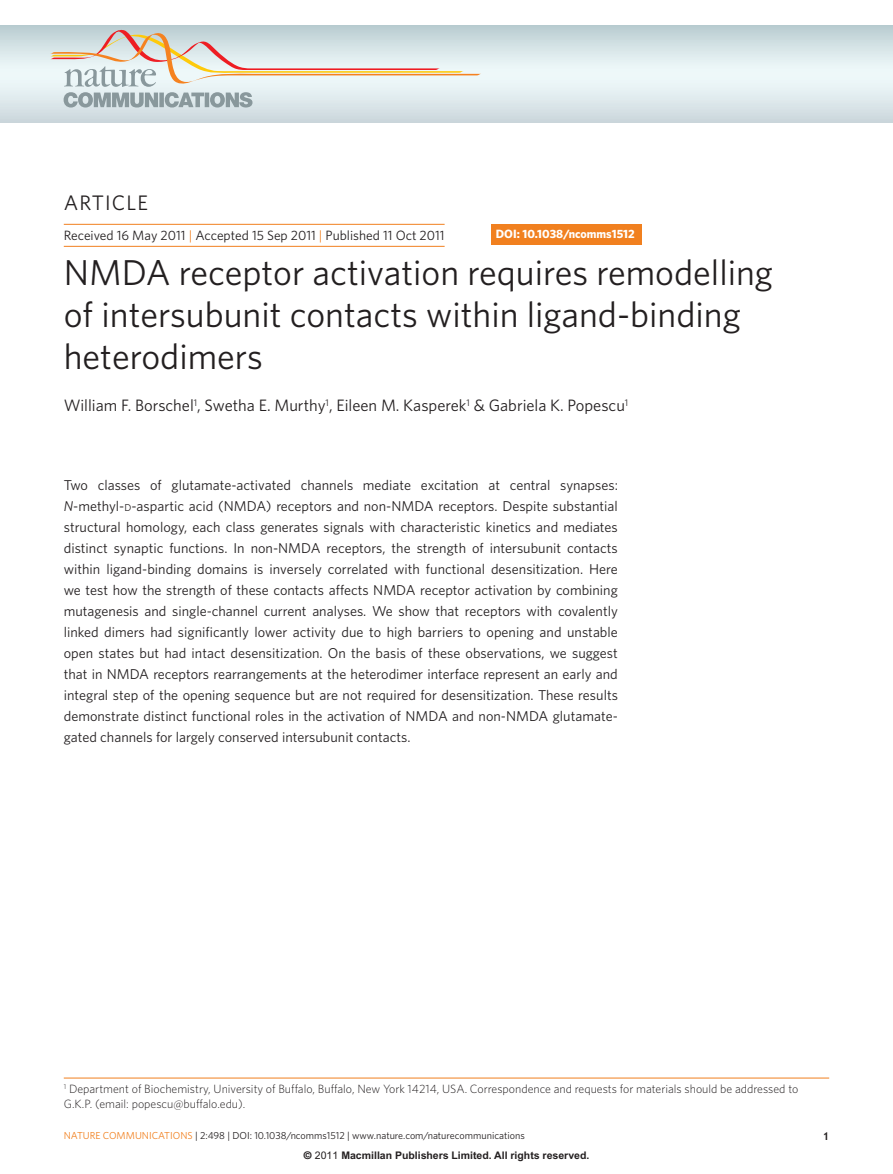
<style>
.page{position:relative;width:893px;height:1174px;background:#fff}
.page>*{position:absolute;margin:0;border:0;box-sizing:border-box;transform-origin:0 0}
.pAtl{font:36px/42px "Whitney";color:#231f20}
.t1{font:21px "Whitney";letter-spacing:.05em;color:#231f20}
.pAu{font:16.5px "Whitney";color:#231f20}
.pAbstext{font:14.25px/21px "Whitney";color:#231f20;text-align:justify}
.pPrdates{font:13.5px "Whitney";color:#231f20}
.pAffiliation{font:300 12px/15px "Whitney";color:#231f20}
.pDoiTop{font:700 12px "Whitney";color:#fff}
.t2{font:700 10.5px "Arial";color:#231f20}
.pDoiLRH{font:10.2px "Whitney";color:#231f20}
.pDoiLRH-2{font:10.2px "Whitney";color:#f1801f}
.s1{color:#f1801f}
.s2{font-style:italic}
.s3{font-family:"Whitney Book 2";font-size:10.05px}
.s4{font-family:"Helvetica Bold 2";font-weight:400}
.s5{font-weight:400}
</style>
<div class="page">
<svg style="left:0;top:25px;width:893px;height:97px"></svg>
<svg style="left:50px;top:30px;width:431px;height:77px"></svg>
<hr style="left:64px;top:224px;width:381px;height:1px;background:#f1801f">
<hr style="left:64px;top:246px;width:381px;height:1px;background:#f1801f">
<div style="left:492px;top:225px;width:150px;height:20px;background:#f1801f"></div>
<hr style="left:64px;top:1077px;width:765px;height:1px;background:#f1801f">
<p class="t1" style="left:64px;top:190px;width:86px">ARTICLE</p>
<p class="pPrdates" style="left:64px;top:227px;width:382px">Received 16 May 2011 <span class="s1">|</span> Accepted 15 Sep 2011 <span class="s1">|</span> Published 11 Oct 2011</p>
<p class="pDoiTop" style="left:496px;top:227px;width:140px">DOI: 10.1038/ncomms1512</p>
<p class="pAtl" style="left:64px;top:251px;width:711px">NM DA receptor activation requires remodelling of intersubunit contacts within ligand-binding heterodimers</p>
<p class="pAu" style="left:64px;top:395px;width:566px">William F. Borschel<sup>1</sup>, Swetha E. Murthy<sup>1</sup>, Eileen M. Kasperek<sup>1</sup> &amp; Gabriela K. Popescu<sup>1</sup></p>
<p class="pAbstext" style="left:64px;top:474px;width:556px">Two classes of glutamate-activated channels mediate excitation at central synapses:<br><span class="s2">N</span>-methyl-<span class="s3">d</span>-aspartic acid (NM DA) receptors and non-NM DA receptors. Despite substantial structural homology, each class generates signals with characteristic kinetics and mediates distinct synaptic functions. In non-NM DA receptors, the strength of intersubunit contacts within ligand-binding domains is inversely correlated with functional desensitization. Here we test how the strength of these contacts affects NM DA receptor activation by combining mutagenesis and single-channel current analyses. We show that receptors with covalently linked dimers had significantly lower activity due to high barriers to opening and unstable open states but had intact desensitization. On the basis of these observations, we suggest that in NM DA receptors rearrangements at the heterodimer interface represent an early and integral step of the opening sequence but are not required for desensitization. These results demonstrate distinct functional roles in the activation of NM DA and non-NM DA glutamate&shy;gated channels for largely conserved intersubunit contacts.</p>
<p class="pAffiliation" style="left:64px;top:1081px;width:736px"><sup>1</sup> Department of Biochemistry, University of Buffalo, Buffalo, New York 14214, USA. Correspondence and requests for materials should be addressed to<br>G.K.P. (email: popescu@buffalo.edu).</p>
<p class="pDoiLRH-2" style="left:64px;top:1129px;width:91px">nature communicati</p>
<p class="pDoiLRH" style="left:173px;top:1129px;width:353px"><span class="s1">ons</span> | 2:498 | DOI: 10.1038/ncomms1512 | www.nature.com/naturecommunications</p>
<p class="t2" style="left:304px;top:1149px;width:287px"><span class="s4">©</span> <span class="s5">2011</span> Macmillan Publishers Limited. All rights reserved.</p>
</div>
